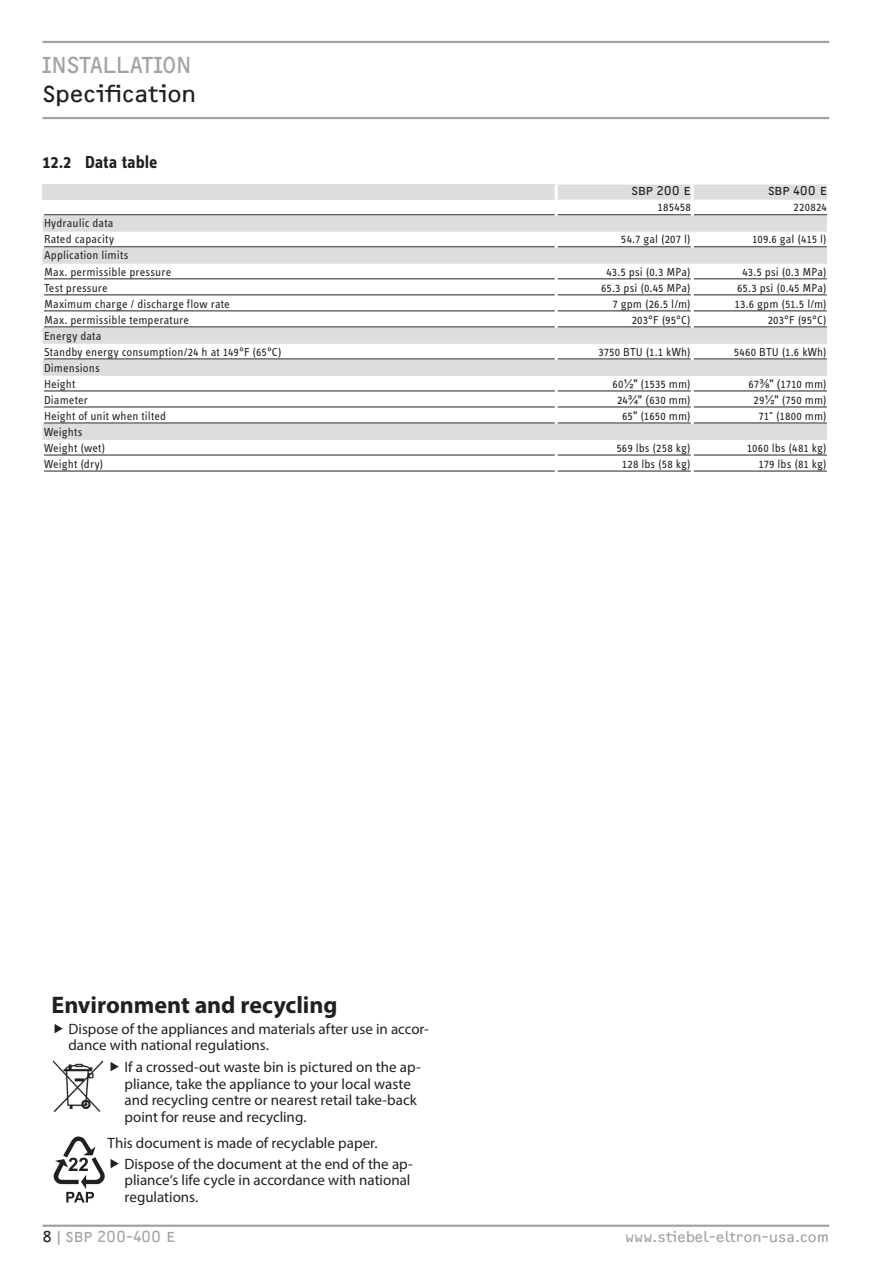
<style>
.page{position:relative;width:893px;height:1263px;background:#fff}
.page>*{position:absolute;margin:0;border:0;box-sizing:border-box;transform-origin:0 0}
.t1{font:700 24px "Myriad Pro";letter-spacing:-.005em;color:#231f20}
.t2{font:24px "F2 FOCR Bczyk Com";color:#231f20}
.t3{font:24px "F2 FOCR Bczyk Com";letter-spacing:-.01em;color:#a1a3a6}
.t4{font:700 18px "STE Info Text";color:#231f20}
.t5{font:15px/16.5px "Myriad Pro";color:#231f20}
.t6{font:15px "F2 FOCR Bczyk Com";color:#a1a3a6}
.t7{font:12px/16px "STE Info Text";letter-spacing:.01em;color:#231f20}
.t8{font:12px "F2 FOCR Bczyk Com";color:#231f20}
.s1{font-family:"Arial"}
.s2{color:#231f20}
</style>
<div class="page">
<hr style="left:43px;top:41px;width:786px;height:2px;background:#a1a3a6">
<hr style="left:43px;top:117px;width:786px;height:2px;background:#a1a3a6">
<hr style="left:43px;top:1224px;width:786px;height:3px;background:#a1a3a6">
<svg style="left:43px;top:185px;width:784px;height:255px"></svg>
<hr style="left:555px;top:185px;width:3px;height:15px;background:#fff">
<hr style="left:691px;top:185px;width:3px;height:15px;background:#fff">
<hr style="left:44px;top:214px;width:511px;height:1px;background:#231f20">
<hr style="left:558px;top:214px;width:133px;height:1px;background:#231f20">
<hr style="left:694px;top:214px;width:133px;height:1px;background:#231f20">
<hr style="left:44px;top:246px;width:511px;height:1px;background:#231f20">
<hr style="left:558px;top:246px;width:133px;height:1px;background:#231f20">
<hr style="left:694px;top:246px;width:133px;height:1px;background:#231f20">
<hr style="left:44px;top:278px;width:511px;height:1px;background:#231f20">
<hr style="left:558px;top:278px;width:133px;height:1px;background:#231f20">
<hr style="left:694px;top:278px;width:133px;height:1px;background:#231f20">
<hr style="left:44px;top:294px;width:511px;height:1px;background:#231f20">
<hr style="left:558px;top:294px;width:133px;height:1px;background:#231f20">
<hr style="left:694px;top:294px;width:133px;height:1px;background:#231f20">
<hr style="left:44px;top:310px;width:511px;height:1px;background:#231f20">
<hr style="left:558px;top:310px;width:133px;height:1px;background:#231f20">
<hr style="left:694px;top:310px;width:133px;height:1px;background:#231f20">
<hr style="left:44px;top:326px;width:511px;height:1px;background:#231f20">
<hr style="left:558px;top:326px;width:133px;height:1px;background:#231f20">
<hr style="left:694px;top:326px;width:133px;height:1px;background:#231f20">
<hr style="left:44px;top:359px;width:511px;height:1px;background:#231f20">
<hr style="left:558px;top:359px;width:133px;height:1px;background:#231f20">
<hr style="left:694px;top:359px;width:133px;height:1px;background:#231f20">
<hr style="left:44px;top:391px;width:511px;height:1px;background:#231f20">
<hr style="left:558px;top:391px;width:133px;height:1px;background:#231f20">
<hr style="left:694px;top:391px;width:133px;height:1px;background:#231f20">
<hr style="left:44px;top:407px;width:511px;height:1px;background:#231f20">
<hr style="left:558px;top:407px;width:133px;height:1px;background:#231f20">
<hr style="left:694px;top:407px;width:133px;height:1px;background:#231f20">
<hr style="left:44px;top:423px;width:511px;height:1px;background:#231f20">
<hr style="left:558px;top:423px;width:133px;height:1px;background:#231f20">
<hr style="left:694px;top:423px;width:133px;height:1px;background:#231f20">
<hr style="left:44px;top:455px;width:511px;height:1px;background:#231f20">
<hr style="left:558px;top:455px;width:133px;height:1px;background:#231f20">
<hr style="left:694px;top:455px;width:133px;height:1px;background:#231f20">
<hr style="left:44px;top:471px;width:511px;height:1px;background:#231f20">
<hr style="left:558px;top:471px;width:133px;height:1px;background:#231f20">
<hr style="left:694px;top:471px;width:133px;height:1px;background:#231f20">
<img style="left:54px;top:1061px;width:49px;height:51px">
<svg style="left:54px;top:1136px;width:51px;height:66px"></svg>
<h1 class="t3" style="left:43px;top:51px;width:14px">Inst</h1>
<h1 class="t3" style="left:90px;top:51px;width:87px">allation</h1>
<h1 class="t2" style="left:42px;top:80px;width:155px">Specification</h1>
<h2 class="t4" style="left:43px;top:151px;width:116px">12.2 Data table</h2>
<p class="t7" style="left:44px;top:215px;width:71px">Hydraulic data<br>Rated capacity</p>
<p class="t7" style="left:44px;top:247px;width:129px">Application limits<br>Max. permissible pressure</p>
<p class="t8" style="left:631px;top:184px;width:61px">SBP 200 E</p>
<p class="t8" style="left:768px;top:184px;width:60px">SBP 400 E</p>
<p class="t7" style="left:658px;top:199px;width:35px">185458</p>
<p class="t7" style="left:794px;top:199px;width:35px">220824</p>
<p class="t7" style="left:621px;top:231px;width:71px">54.7 gal (207 l)</p>
<p class="t7" style="left:752px;top:231px;width:76px">109.6 gal (415 l)</p>
<p class="t7" style="left:606px;top:263px;width:86px">43.5 psi (0.3 MPa)</p>
<p class="t7" style="left:742px;top:263px;width:86px">43.5 psi (0.3 MPa)</p>
<p class="t7" style="left:44px;top:279px;width:65px">Test pressure</p>
<p class="t7" style="left:601px;top:279px;width:91px">65.3 psi (0.45 MPa)</p>
<p class="t7" style="left:737px;top:279px;width:91px">65.3 psi (0.45 MPa)</p>
<p class="t7" style="left:44px;top:295px;width:187px">Maximum charge / discharge flow rate</p>
<p class="t7" style="left:612px;top:295px;width:80px">7 gpm (26.5 l/m)</p>
<p class="t7" style="left:735px;top:295px;width:94px">13.6 gpm (51.5 l/m)</p>
<p class="t7" style="left:44px;top:311px;width:147px">Max. permissible temperature</p>
<p class="t7" style="left:632px;top:311px;width:61px">203°F (95°C)</p>
<p class="t7" style="left:768px;top:311px;width:61px">203°F (95°C)</p>
<p class="t7" style="left:44px;top:327px;width:239px">Energy data<br>Standby energy consumption/24 h at 149°F (65°C)</p>
<p class="t7" style="left:598px;top:343px;width:94px">3750 BTU (1.1 kWh)</p>
<p class="t7" style="left:734px;top:343px;width:95px">5460 BTU (1.6 kWh)</p>
<p class="t7" style="left:44px;top:359px;width:57px">Dimensions<br>Height</p>
<p class="t7" style="left:612px;top:375px;width:80px">60<span class="s1">½"</span> (1535 mm)</p>
<p class="t7" style="left:748px;top:375px;width:80px">67<span class="s1">⅜" (</span>1710 mm)</p>
<p class="t7" style="left:44px;top:392px;width:45px">Diameter</p>
<p class="t7" style="left:617px;top:392px;width:75px">24<span class="s1">¾" (</span>630 mm)</p>
<p class="t7" style="left:754px;top:392px;width:75px">29<span class="s1">½"</span> (750 mm)</p>
<p class="t7" style="left:44px;top:408px;width:124px">Height of unit when tilted</p>
<p class="t7" style="left:622px;top:408px;width:70px">65<span class="s1">"</span> (1650 mm)</p>
<p class="t7" style="left:758px;top:408px;width:70px">71" (1800 mm)</p>
<p class="t7" style="left:44px;top:424px;width:63px">Weights<br>Weight (wet)</p>
<p class="t7" style="left:616px;top:440px;width:76px">569 lbs (258 kg)</p>
<p class="t7" style="left:747px;top:440px;width:82px">1060 lbs (481 kg)</p>
<p class="t7" style="left:44px;top:456px;width:61px">Weight (dry)</p>
<p class="t7" style="left:622px;top:456px;width:70px">128 lbs (58 kg)</p>
<p class="t7" style="left:759px;top:456px;width:70px">179 lbs (81 kg)</p>
<h1 class="t1" style="left:52px;top:989px;width:287px">Environment and recycling</h1>
<p class="t5" style="left:69px;top:1020px;width:362px">Dispose of the appliances and materials after use in accor&shy;dance with national regulations.</p>
<p class="t5" style="left:125px;top:1058px;width:298px">If a crossed-out waste bin is pictured on the ap&shy;pliance, take the appliance to your local waste and recycling centre or nearest retail take-back point for reuse and recycling.</p>
<p class="t5" style="left:125px;top:1132px;width:290px;line-height:20.7px;text-indent:-17px">This document is made of recyclable paper.<br>Dispose of the document at the end of the ap-</p>
<p class="t5" style="left:125px;top:1171px;width:287px">pliance‘s life cycle in accordance with national regulations.</p>
<p class="t6" style="left:43px;top:1228px;width:134px"><span class="s2">8</span>|SBP 200-400 E</p>
<p class="t6" style="left:625px;top:1228px;width:206px">www.stiebel-eltron-usa.com</p>
</div>
